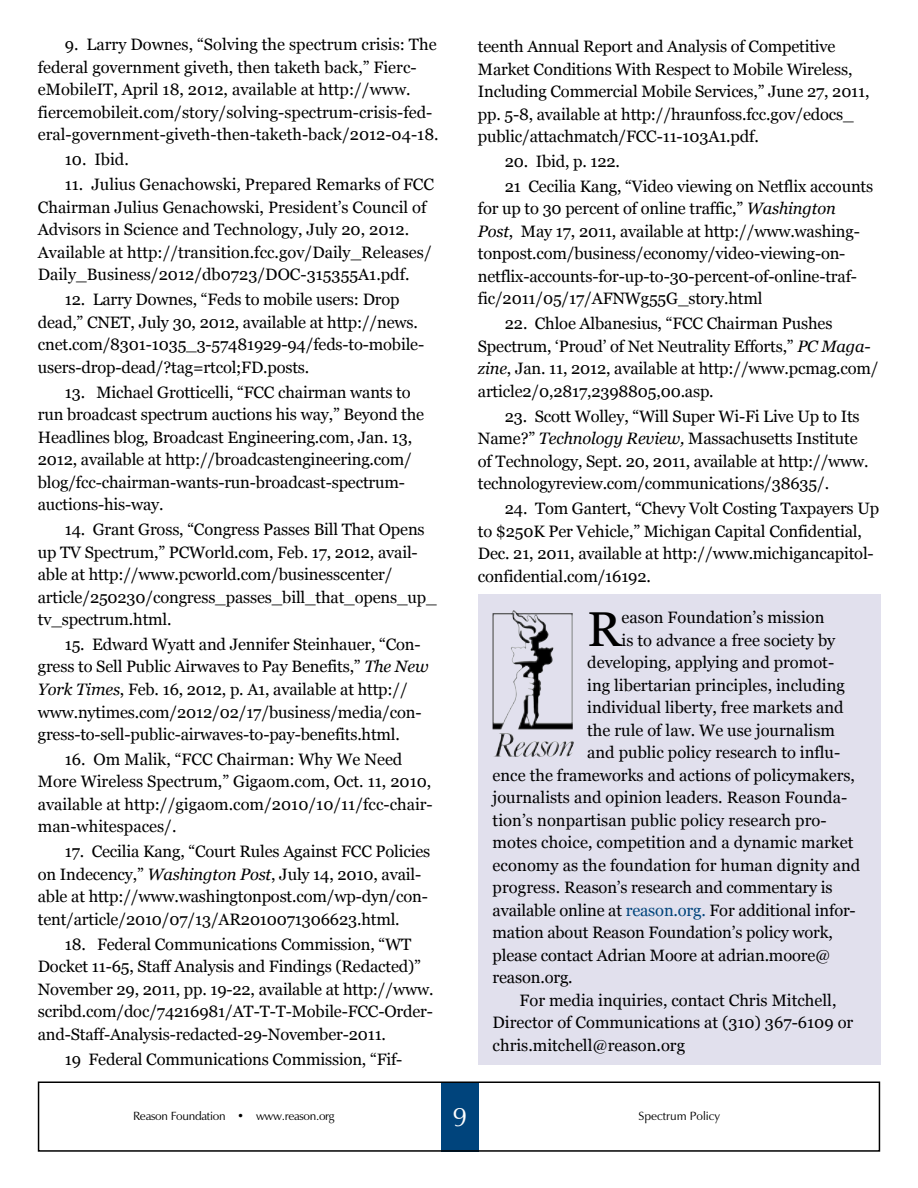
<style>
.page{position:relative;width:918px;height:1188px;background:#fff}
.page>*{position:absolute;margin:0;border:0;box-sizing:border-box;transform-origin:0 0}
.t1{font:48.9px "Georgia";color:#000}
.t2{font:27px "Zapf Humanist 601 BT";color:#fff}
.t3{font:16.5px/22.5px "Georgia";letter-spacing:-.01em;color:#000}
.t4{font:12px "Zapf Humanist 601 BT";letter-spacing:-.025em;color:#000}
.t5{font:12px "Zapf Humanist 601 BT";color:#000}
.s1{font-style:italic}
.s2{color:#00447c}
</style>
<div class="page">
<div style="left:478px;top:594px;width:403px;height:471px;background:#e1e0ed"></div>
<img style="left:493px;top:611px;width:24px;height:118px">
<div style="left:441px;top:1082px;width:37px;height:69px;background:#00447c"></div>
<div style="left:38px;top:1082px;width:842px;height:70px;border:2px solid #000"></div>
<p class="t3" style="left:38px;top:33px;width:402px;text-indent:27px">9. Larry Downes, “Solving the spectrum crisis: The federal government giveth, then taketh back,” Fierc&shy;eMobileIT, April 18, 2012, available at http://www. fiercemobileit.com/story/solving-spectrum-crisis-fed&shy;eral-government-giveth-then-taketh-back/2012-04-18.</p>
<p class="t3" style="left:65px;top:148px;width:66px">10. Ibid.</p>
<p class="t3" style="left:38px;top:173px;width:398px;text-indent:27px">11. Julius Genachowski, Prepared Remarks of FCC Chairman Julius Genachowski, President’s Council of Advisors in Science and Technology, July 20, 2012.<br>Available at http://transition.fcc.gov/Daily_Releases/ Daily_Business/2012/db0723/DOC-315355A1.pdf.</p>
<p class="t3" style="left:38px;top:288px;width:388px;text-indent:27px">12. Larry Downes, “Feds to mobile users: Drop dead,” CNET, July 30, 2012, available at http://news. cnet.com/8301-1035_3-57481929-94/feds-to-mobile&shy;users-drop-dead/?tag=rtcol;FD.posts.</p>
<p class="t3" style="left:38px;top:380px;width:388px;text-indent:27px">13. Michael Grotticelli, “FCC chairman wants to run broadcast spectrum auctions his way,” Beyond the Headlines blog, Broadcast Engineering.com, Jan. 13, 2012, available at http://broadcastengineering.com/ blog/fcc-chairman-wants-run-broadcast-spectrum&shy;auctions-his-way.</p>
<p class="t3" style="left:38px;top:517px;width:400px;text-indent:27px">14. Grant Gross, “Congress Passes Bill That Opens up TV Spectrum,” PCWorld.com, Feb. 17, 2012, avail&shy;able at http://www.pcworld.com/businesscenter/ article/250230/congress_passes_bill_that_opens_up_ tv_spectrum.html.</p>
<p class="t3" style="left:38px;top:632px;width:392px;text-indent:27px">15. Edward Wyatt and Jennifer Steinhauer, “Con&shy;gress to Sell Public Airwaves to Pay Benefits,” <span class="s1">The New York Times</span>, Feb. 16, 2012, p. A1, available at http:// www.nytimes.com/2012/02/17/business/media/con&shy;gress-to-sell-public-airwaves-to-pay-benefits.html.</p>
<p class="t3" style="left:38px;top:747px;width:396px;text-indent:27px">16. Om Malik, “FCC Chairman: Why We Need More Wireless Spectrum,” Gigaom.com, Oct. 11, 2010, available at http://gigaom.com/2010/10/11/fcc-chair&shy;man-whitespaces/.</p>
<p class="t3" style="left:38px;top:840px;width:394px;text-indent:27px">17. Cecilia Kang, “Court Rules Against FCC Policies on Indecency,” <span class="s1">Washington Post</span>, July 14, 2010, avail&shy;able at http://www.washingtonpost.com/wp-dyn/con&shy;tent/article/2010/07/13/AR2010071306623.html.</p>
<p class="t3" style="left:38px;top:932px;width:397px;text-indent:27px">18. Federal Communications Commission, “WT Docket 11-65, Staff Analysis and Findings (Redacted)” November 29, 2011, pp. 19-22, available at http://www. scribd.com/doc/74216981/AT-T-T-Mobile-FCC-Order&shy;and-Staff-Analysis-redacted-29-November-2011.</p>
<p class="t3" style="left:65px;top:1047px;width:339px">19 Federal Communications Commission, “Fif-</p>
<p class="t3" style="left:478px;top:34px;width:393px">teenth Annual Report and Analysis of Competitive Market Conditions With Respect to Mobile Wireless, Including Commercial Mobile Services,” June 27, 2011, pp. 5-8, available at http://hraunfoss.fcc.gov/edocs_ public/attachmatch/FCC-11-103A1.pdf.</p>
<p class="t3" style="left:505px;top:148px;width:370px;line-height:24.9px">20. Ibid, p. 122.<br>21 Cecilia Kang, “Video viewing on Netflix accounts</p>
<p class="t3" style="left:478px;top:197px;width:383px">for up to 30 percent of online traffic,” <span class="s1">Washington Post</span>, May 17, 2011, available at http://www.washing&shy;tonpost.com/business/economy/video-viewing-on&shy;netflix-accounts-for-up-to-30-percent-of-online-traf&shy;fic/2011/05/17/AFNWg55G_story.html</p>
<p class="t3" style="left:478px;top:312px;width:402px;text-indent:27px">22. Chloe Albanesius, “FCC Chairman Pushes Spectrum, ‘Proud’ of Net Neutrality Efforts,” <span class="s1">PC Maga&shy;zine</span>, Jan. 11, 2012, available at http://www.pcmag.com/ article2/0,2817,2398805,00.asp.</p>
<p class="t3" style="left:478px;top:404px;width:392px;text-indent:27px">23. Scott Wolley, “Will Super Wi-Fi Live Up to Its Name?” <span class="s1">Technology Review,</span> Massachusetts Institute of Technology, Sept. 20, 2011, available at http://www. technologyreview.com/communications/38635/.</p>
<p class="t3" style="left:478px;top:497px;width:403px;text-indent:27px">24. Tom Gantert, “Chevy Volt Costing Taxpayers Up to $250K Per Vehicle,” Michigan Capital Confidential, Dec. 21, 2011, available at http://www.michigancapitol&shy;confidential.com/16192.</p>
<h1 class="t1" style="left:587px;top:593px;width:36px">R</h1>
<p class="t3" style="left:622px;top:605px;width:204px">eason Foundation’s mission</p>
<p class="t3" style="left:622px;top:628px;width:215px">is to advance a free society by</p>
<p class="t3" style="left:587px;top:650px;width:248px">developing, applying and promot-</p>
<p class="t3" style="left:587px;top:673px;width:259px">ing libertarian principles, including</p>
<p class="t3" style="left:587px;top:695px;width:258px">individual liberty, free markets and</p>
<p class="t3" style="left:587px;top:718px;width:249px">the rule of law. We use journalism</p>
<p class="t3" style="left:587px;top:740px;width:255px">and public policy research to influ-</p>
<p class="t3" style="left:493px;top:763px;width:364px">ence the frameworks and actions of policymakers,</p>
<p class="t3" style="left:493px;top:785px;width:356px">journalists and opinion leaders. Reason Founda-</p>
<p class="t3" style="left:493px;top:808px;width:336px">tion’s nonpartisan public policy research pro-</p>
<p class="t3" style="left:493px;top:830px;width:363px">motes choice, competition and a dynamic market</p>
<p class="t3" style="left:493px;top:853px;width:369px">economy as the foundation for human dignity and</p>
<p class="t3" style="left:493px;top:875px;width:342px">progress. Reason’s research and commentary is</p>
<p class="t3" style="left:493px;top:898px;width:365px">available online at <span class="s2">reason.org.</span> For additional infor-</p>
<p class="t3" style="left:493px;top:921px;width:342px">mation about Reason Foundation’s policy work,</p>
<p class="t3" style="left:493px;top:943px;width:339px">please contact Adrian Moore at adrian.moore@</p>
<p class="t3" style="left:493px;top:966px;width:82px">reason.org.</p>
<p class="t3" style="left:520px;top:988px;width:318px">For media inquiries, contact Chris Mitchell,</p>
<p class="t3" style="left:493px;top:1011px;width:362px">Director of Communications at (310) 367-6109 or</p>
<p class="t3" style="left:493px;top:1033px;width:194px">chris.mitchell@reason.org</p>
<p class="t4" style="left:133px;top:1109px;width:203px">Reason Foundation • www.reason.org</p>
<h2 class="t2" style="left:453px;top:1100px;width:16px">9</h2>
<p class="t5" style="left:638px;top:1109px;width:83px">Spectrum Policy</p>
</div>
